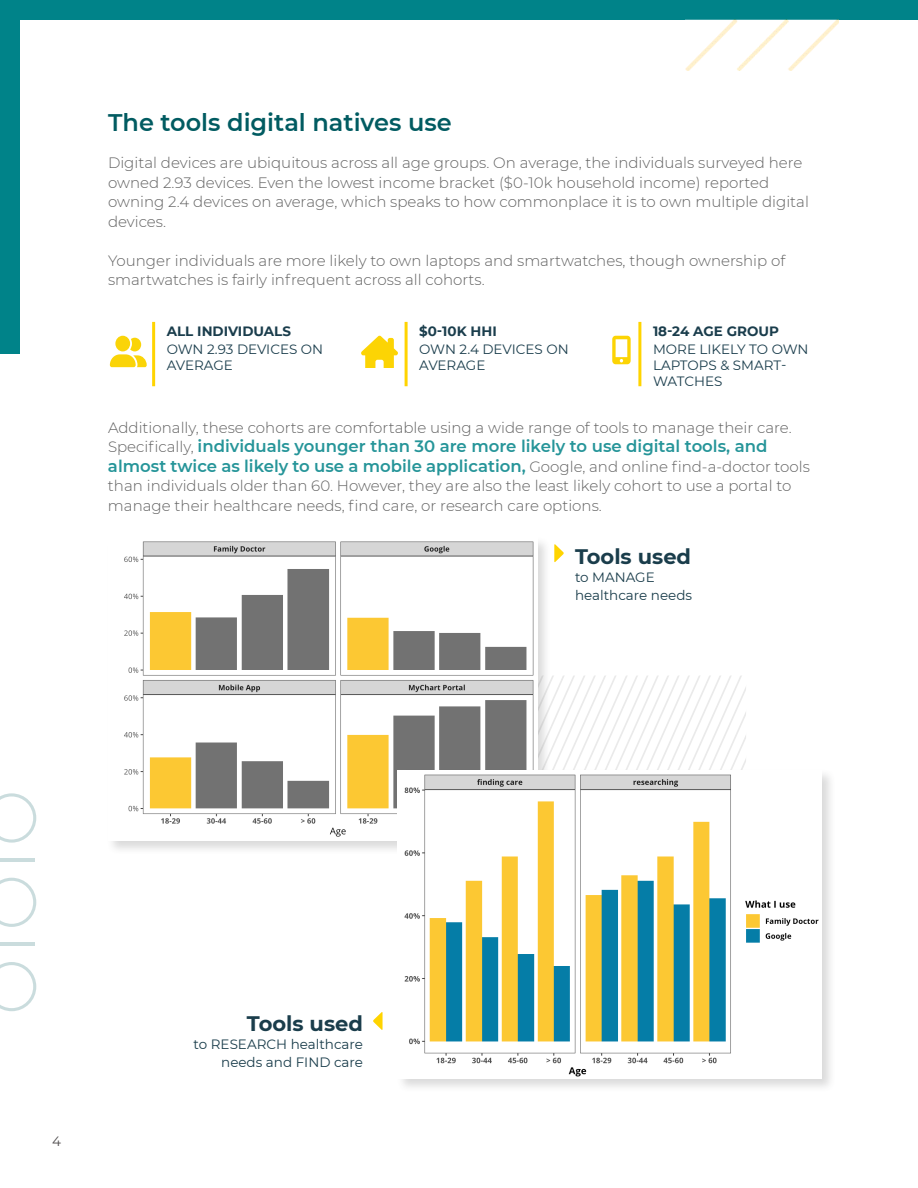
<style>
.page{position:relative;width:918px;height:1188px;background:#fff}
.page>*{position:absolute;margin:0;border:0;box-sizing:border-box;transform-origin:0 0}
.t1{font:600 24px "Montserrat";color:#015b61}
.t2{font:700 21px "Montserrat";color:#1a3d4b}
.t3{font:600 16.5px/19.5px "Montserrat";color:#269599}
.t4{font:300 15px/19.5px "Montserrat";color:#616161}
.t5{font:13.5px/16.2px "Montserrat";color:#1a3d4c}
.t6{font:13.5px/18px "Montserrat";color:#1a3d4b}
.t7{font:700 13.5px "Montserrat";color:#1a3d4c}
.t8{font:13.5px "Montserrat";color:#231f20}
.s1{font-weight:300;font-size:15px;color:#616161}
</style>
<div class="page">
<div style="left:0;top:0;width:20px;height:353px;background:#008389"></div>
<div style="left:0;top:0;width:918px;height:20px;background:#008389"></div>
<img style="left:686px;top:20px;width:152px;height:51px">
<svg style="left:0;top:793px;width:36px;height:50px"></svg>
<svg style="left:0;top:878px;width:36px;height:49px"></svg>
<svg style="left:0;top:962px;width:36px;height:49px"></svg>
<hr style="left:0;top:943px;width:35px;height:3px;background:#015960">
<hr style="left:0;top:859px;width:35px;height:3px;background:#015960">
<hr style="left:152px;top:322px;width:3px;height:64px;background:#ffd400">
<hr style="left:405px;top:322px;width:3px;height:64px;background:#ffd400">
<hr style="left:638px;top:322px;width:3px;height:64px;background:#ffd400">
<svg style="left:110px;top:336px;width:37px;height:31px"></svg>
<svg style="left:361px;top:336px;width:37px;height:31px"></svg>
<svg style="left:612px;top:336px;width:19px;height:28px"></svg>
<svg style="left:552px;top:676px;width:194px;height:93px"></svg>
<div style="left:106px;top:536px;width:446px;height:319px;background:#454546;opacity:.2"></div>
<img style="left:108px;top:538px;width:429px;height:303px">
<svg style="left:554px;top:544px;width:10px;height:18px"></svg>
<svg style="left:373px;top:1012px;width:10px;height:18px"></svg>
<div style="left:396px;top:769px;width:440px;height:324px;background:#454546;opacity:.2"></div>
<img style="left:398px;top:771px;width:424px;height:308px">
<p class="t1" style="left:108px;top:105px;width:345px">The tools digital natives use</p>
<p class="t4" style="left:108px;top:153px;width:702px">Digital devices are ubiquitous across all age groups. On average, the individuals surveyed here owned 2.93 devices. Even the lowest income bracket ($0-10k household income) reported owning 2.4 devices on average, which speaks to how commonplace it is to own multiple digital devices.</p>
<p class="t4" style="left:108px;top:250px;width:679px">Younger individuals are more likely to own laptops and smartwatches, though ownership of smartwatches is fairly infrequent across all cohorts.</p>
<p class="t7" style="left:419px;top:321px;width:79px">$0-10K HHI</p>
<p class="t7" style="left:653px;top:321px;width:127px">18-24 AGE GROUP</p>
<p class="t7" style="left:167px;top:321px;width:126px">ALL INDIVIDUALS</p>
<p class="t5" style="left:167px;top:341px;width:158px">OWN 2.93 DEVICES ON<br>AVERAGE</p>
<p class="t5" style="left:419px;top:341px;width:151px">OWN 2.4 DEVICES ON<br>AVERAGE</p>
<p class="t5" style="left:653px;top:341px;width:157px">MORE LIKELY TO OWN<br>LAPTOPS &amp; SMART-<br>WATCHES</p>
<p class="t4" style="left:108px;top:417px;width:685px">Additionally, these cohorts are comfortable using a wide range of tools to manage their care.</p>
<p class="t3" style="left:108px;top:436px;width:704px"><span class="s1">Specifically,</span> individuals younger than 30 are more likely to use digital tools, and almost twice as likely to use a mobile application, <span class="s1">Google, and online find-a-doctor tools</span></p>
<p class="t4" style="left:108px;top:476px;width:685px">than individuals older than 60. However, they are also the least likely cohort to use a portal to manage their healthcare needs, find care, or research care options.</p>
<p class="t2" style="left:575px;top:541px;width:118px">Tools used</p>
<p class="t6" style="left:575px;top:567px;width:119px">to MANAGE healthcare needs</p>
<p class="t8" style="left:52px;top:1131px;width:10px">4</p>
<p class="t2" style="left:247px;top:1009px;width:118px">Tools used</p>
<p class="t6" style="left:194px;top:1035px;width:171px;text-align:right">to RESEARCH healthcare needs and FIND care</p>
</div>
